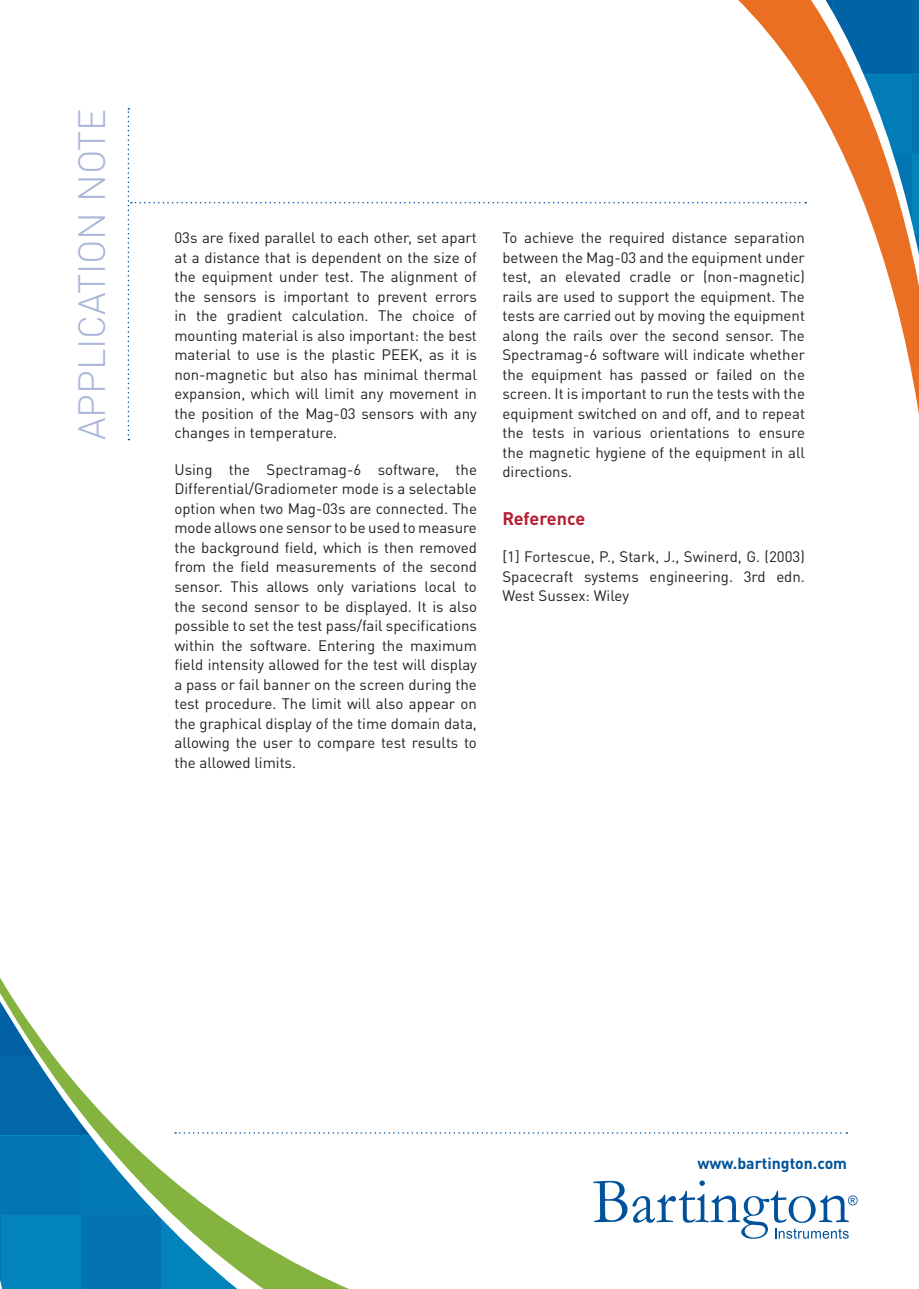
<style>
.page{position:relative;width:919px;height:1289px;background:#fff}
.page>*{position:absolute;margin:0;border:0;box-sizing:border-box;transform-origin:0 0}
.t1{font:300 37.5px "DINOT";color:#a8b6d9}
.subhead{font:700 18px "DINOT";letter-spacing:-.005em;color:#b41f31}
.t2{font:700 15.75px "DINOT";color:#01529a}
.body_text{font:15px/19.5px "DINOT";color:#231f20;text-align:justify}
</style>
<div class="page">
<svg style="left:45px;top:1045px;width:752px;height:243px"></svg>
<svg style="left:0;top:978px;width:45px;height:310px;background:#2a89b5"></svg>
<svg style="left:738px;top:0;width:180px;height:409px"></svg>
<svg style="left:593px;top:1180px;width:264px;height:58px"></svg>
<svg style="left:175px;top:1132px;width:672px;height:1px"></svg>
<svg style="left:128px;top:108px;width:678px;height:332px"></svg>
<h1 class="t1" style="left:69px;top:440px;width:333px;rotate:-90deg">APPLICATION NOTE</h1>
<p class="body_text" style="left:174px;top:228px;width:304px">03s are fixed parallel to each other, set apart at a distance that is dependent on the size of the equipment under test. The alignment of the sensors is important to prevent errors in the gradient calculation. The choice of mounting material is also important: the best material to use is the plastic PEEK, as it is non-magnetic but also has minimal thermal expansion, which will limit any movement in the position of the Mag-03 sensors with any changes in temperature.</p>
<p class="body_text" style="left:174px;top:459px;width:304px">Using the Spectramag-6 software, the Differential/Gradiometer mode is a selectable option when two Mag-03s are connected. The mode allows one sensor to be used to measure the background field, which is then removed from the field measurements of the second sensor. This allows only variations local to the second sensor to be displayed. It is also possible to set the test pass/fail specifications within the software. Entering the maximum field intensity allowed for the test will display a pass or fail banner on the screen during the test procedure. The limit will also appear on the graphical display of the time domain data, allowing the user to compare test results to the allowed limits.</p>
<p class="body_text" style="left:502px;top:228px;width:304px">To achieve the required distance separation between the Mag-03 and the equipment under test, an elevated cradle or (non-magnetic) rails are used to support the equipment. The tests are carried out by moving the equipment along the rails over the second sensor. The Spectramag-6 software will indicate whether the equipment has passed or failed on the screen. It is important to run the tests with the equipment switched on and off, and to repeat the tests in various orientations to ensure the magnetic hygiene of the equipment in all directions.</p>
<p class="subhead" style="left:502px;top:507px;width:84px">Reference</p>
<p class="body_text" style="left:502px;top:546px;width:304px">[1] Fortescue, P., Stark, J., Swinerd, G. (2003)<br>Spacecraft systems engineering. 3rd edn.<br>West Sussex: Wiley</p>
<p class="t2" style="left:697px;top:1153px;width:151px">www.bartington.com</p>
</div>
